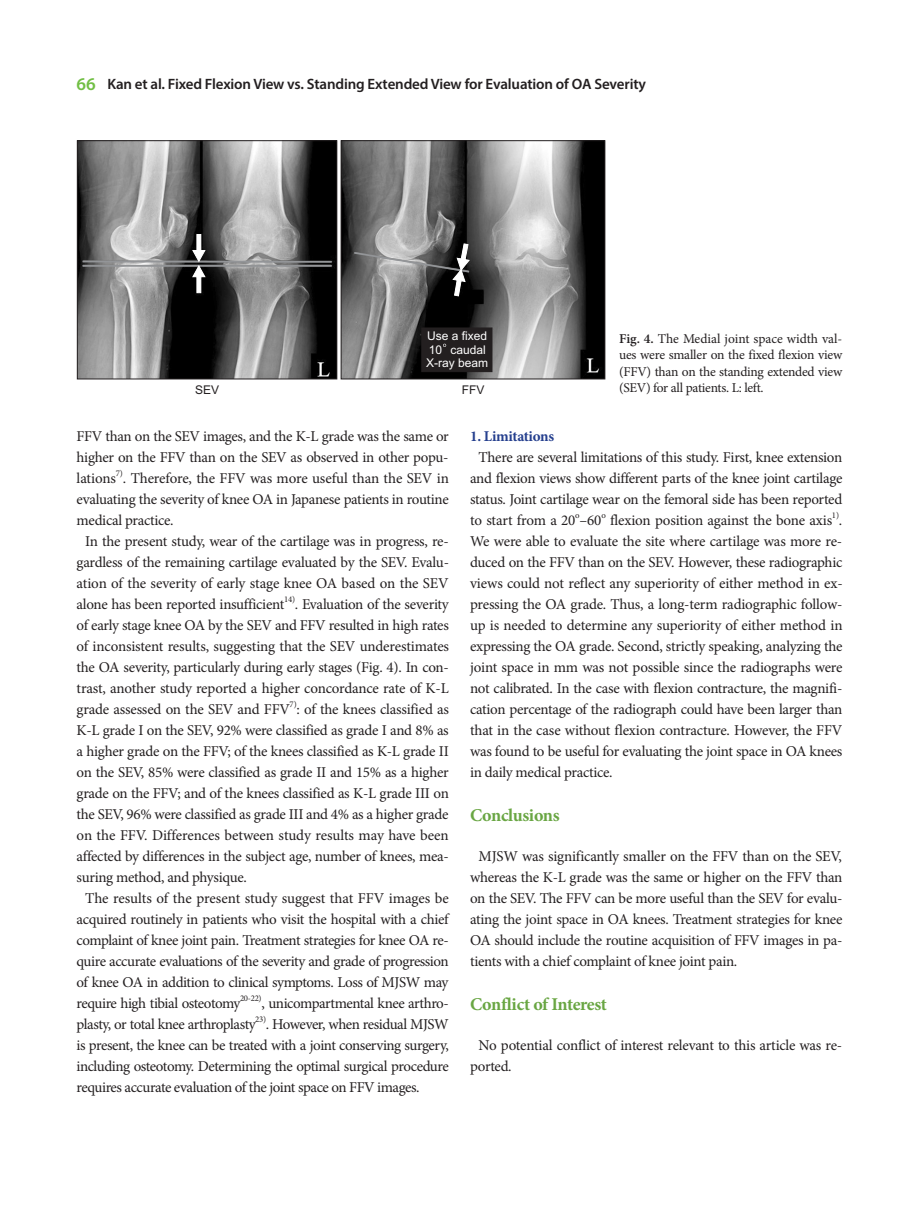
<style>
.page{position:relative;width:919px;height:1217px;background:#fff}
.page>*{position:absolute;margin:0;border:0;box-sizing:border-box;transform-origin:0 0}
.t1{font:700 18px "Minion Pro";color:#69a643}
.t2{font:15px/21px "Minion Pro";letter-spacing:-.02em;color:#231f20;text-align:justify}
.t3{font:600 15px "Myriad Pro";letter-spacing:-.01em;color:#231f20}
.t4{font:700 15px "Minion Pro";color:#253f8e}
.t5{font:13.5px/16.2px "Minion Pro";letter-spacing:-.02em;color:#231f20;text-align:justify}
.t6{font:12px/13.8px "Arial";color:#fff}
.t7{font:12px "Arial";color:#231f20}
.t8{font:8.7px "Minion Pro";letter-spacing:-.03em;color:#231f20}
.s1{font-size:18px;color:#71bf44}
.s2{font-weight:600}
</style>
<div class="page">
<img style="left:343px;top:142px;width:260px;height:235px">
<img style="left:79px;top:142px;width:256px;height:235px">
<div style="left:77px;top:140px;width:260px;height:239px;border:1px solid #231f20"></div>
<svg style="left:352px;top:243px;width:119px;height:53px;background:#727272"></svg>
<hr style="left:83px;top:260px;width:249px;height:3px;background:#939598">
<hr style="left:83px;top:265px;width:249px;height:2px;background:#939598">
<svg style="left:192px;top:234px;width:13px;height:59px"></svg>
<div style="left:341px;top:140px;width:264px;height:239px;border:1px solid #231f20"></div>
<div style="left:421px;top:328px;width:71px;height:44px;background:#231f20"></div>
<p class="t3" style="left:77px;top:74px;width:571px"><span class="s1">66</span> Kan et al. Fixed Flexion View vs. Standing Extended View for Evaluation of OA Severity</p>
<p class="t6" style="left:426px;top:329px;width:64px">Use a fixed<br>10 caudal<br>X-ray beam</p>
<p class="t5" style="left:619px;top:330px;width:225px"><span class="s2">Fig. 4.</span> The Medial joint space width val&shy;ues were smaller on the fixed flexion view (FFV) than on the standing extended view (SEV) for all patients. L: left.</p>
<p class="t7" style="left:195px;top:385px;width:26px">SEV</p>
<p class="t7" style="left:461px;top:385px;width:24px">FFV</p>
<p class="t2" style="left:77px;top:425px;width:374px">FFV than on the SEV images, and the K-L grade was the same or higher on the FFV than on the SEV as observed in other popu&shy;lations</p>
<p class="t8" style="left:116px;top:467px;width:9px">7)</p>
<p class="t2" style="left:123px;top:467px;width:327px">. Therefore, the FFV was more useful than the SEV in</p>
<p class="t2" style="left:77px;top:488px;width:373px">evaluating the severity of knee OA in Japanese patients in routine</p>
<p class="t2" style="left:77px;top:509px;width:99px">medical practice.</p>
<p class="t2" style="left:85px;top:530px;width:365px">In the present study, wear of the cartilage was in progress, re-</p>
<p class="t2" style="left:77px;top:551px;width:374px">gardless of the remaining cartilage evaluated by the SEV. Evalu-</p>
<p class="t2" style="left:77px;top:572px;width:373px">ation of the severity of early stage knee OA based on the SEV</p>
<p class="t2" style="left:77px;top:593px;width:209px">alone has been reported insufficient</p>
<p class="t8" style="left:284px;top:593px;width:13px">14)</p>
<p class="t2" style="left:77px;top:593px;width:374px;text-indent:218px">. Evaluation of the severity of early stage knee OA by the SEV and FFV resulted in high rates of inconsistent results, suggesting that the SEV underestimates the OA severity, particularly during early stages (Fig. 4). In con&shy;trast, another study reported a higher concordance rate of K-L grade assessed on the SEV and FFV : of the knees classified as</p>
<p class="t8" style="left:289px;top:698px;width:9px">7)</p>
<p class="t2" style="left:77px;top:719px;width:373px">K-L grade I on the SEV, 92% were classified as grade I and 8% as</p>
<p class="t2" style="left:77px;top:740px;width:373px">a higher grade on the FFV; of the knees classified as K-L grade II</p>
<p class="t2" style="left:77px;top:761px;width:373px">on the SEV, 85% were classified as grade II and 15% as a higher</p>
<p class="t2" style="left:77px;top:782px;width:374px">grade on the FFV; and of the knees classified as K-L grade III on</p>
<p class="t2" style="left:77px;top:803px;width:373px">the SEV, 96% were classified as grade III and 4% as a higher grade</p>
<p class="t2" style="left:77px;top:824px;width:373px">on the FFV. Differences between study results may have been</p>
<p class="t2" style="left:77px;top:845px;width:373px">affected by differences in the subject age, number of knees, mea-</p>
<p class="t2" style="left:77px;top:866px;width:172px">suring method, and physique.</p>
<p class="t2" style="left:85px;top:887px;width:365px">The results of the present study suggest that FFV images be</p>
<p class="t2" style="left:77px;top:908px;width:373px">acquired routinely in patients who visit the hospital with a chief</p>
<p class="t2" style="left:77px;top:929px;width:373px">complaint of knee joint pain. Treatment strategies for knee OA re-</p>
<p class="t2" style="left:77px;top:950px;width:373px">quire accurate evaluations of the severity and grade of progression</p>
<p class="t2" style="left:77px;top:971px;width:373px">of knee OA in addition to clinical symptoms. Loss of MJSW may</p>
<p class="t2" style="left:77px;top:992px;width:165px">require high tibial osteotomy</p>
<p class="t8" style="left:240px;top:992px;width:23px">20-22)</p>
<p class="t2" style="left:261px;top:992px;width:189px">, unicompartmental knee arthro-</p>
<p class="t2" style="left:77px;top:1013px;width:181px">plasty, or total knee arthroplasty</p>
<p class="t8" style="left:255px;top:1013px;width:12px">23)</p>
<p class="t2" style="left:77px;top:1013px;width:374px;text-indent:189px">. However, when residual MJSW is present, the knee can be treated with a joint conserving surgery, including osteotomy. Determining the optimal surgical procedure requires accurate evaluation of the joint space on FFV images.</p>
<p class="t4" style="left:470px;top:425px;width:85px">1. Limitations</p>
<p class="t2" style="left:470px;top:446px;width:374px;text-indent:9px">There are several limitations of this study. First, knee extension and flexion views show different parts of the knee joint cartilage status. Joint cartilage wear on the femoral side has been reported to start from a 20 –60</p>
<p class="t8" style="left:831px;top:509px;width:9px">1)</p>
<p class="t2" style="left:470px;top:530px;width:374px">We were able to evaluate the site where cartilage was more re&shy;duced on the FFV than on the SEV. However, these radiographic views could not reflect any superiority of either method in ex&shy;pressing the OA grade. Thus, a long-term radiographic follow&shy;up is needed to determine any superiority of either method in expressing the OA grade. Second, strictly speaking, analyzing the joint space in mm was not possible since the radiographs were not calibrated. In the case with flexion contracture, the magnifi&shy;cation percentage of the radiograph could have been larger than that in the case without flexion contracture. However, the FFV was found to be useful for evaluating the joint space in OA knees in daily medical practice.</p>
<p class="t1" style="left:470px;top:802px;width:91px">Conclusions</p>
<p class="t2" style="left:470px;top:845px;width:374px;text-indent:9px">MJSW was significantly smaller on the FFV than on the SEV, whereas the K-L grade was the same or higher on the FFV than on the SEV. The FFV can be more useful than the SEV for evalu&shy;ating the joint space in OA knees. Treatment strategies for knee OA should include the routine acquisition of FFV images in pa&shy;tients with a chief complaint of knee joint pain.</p>
<p class="t1" style="left:470px;top:991px;width:138px">Conflict of Interest</p>
<p class="t2" style="left:470px;top:1034px;width:373px;text-indent:9px">No potential conflict of interest relevant to this article was re&shy;ported.</p>
<p class="t8" style="left:575px;top:509px;width:6px">o</p>
<p class="t8" style="left:601px;top:509px;width:6px">o</p>
<p class="t2" style="left:610px;top:509px;width:234px">flexion position against the bone axis .</p>
</div>
